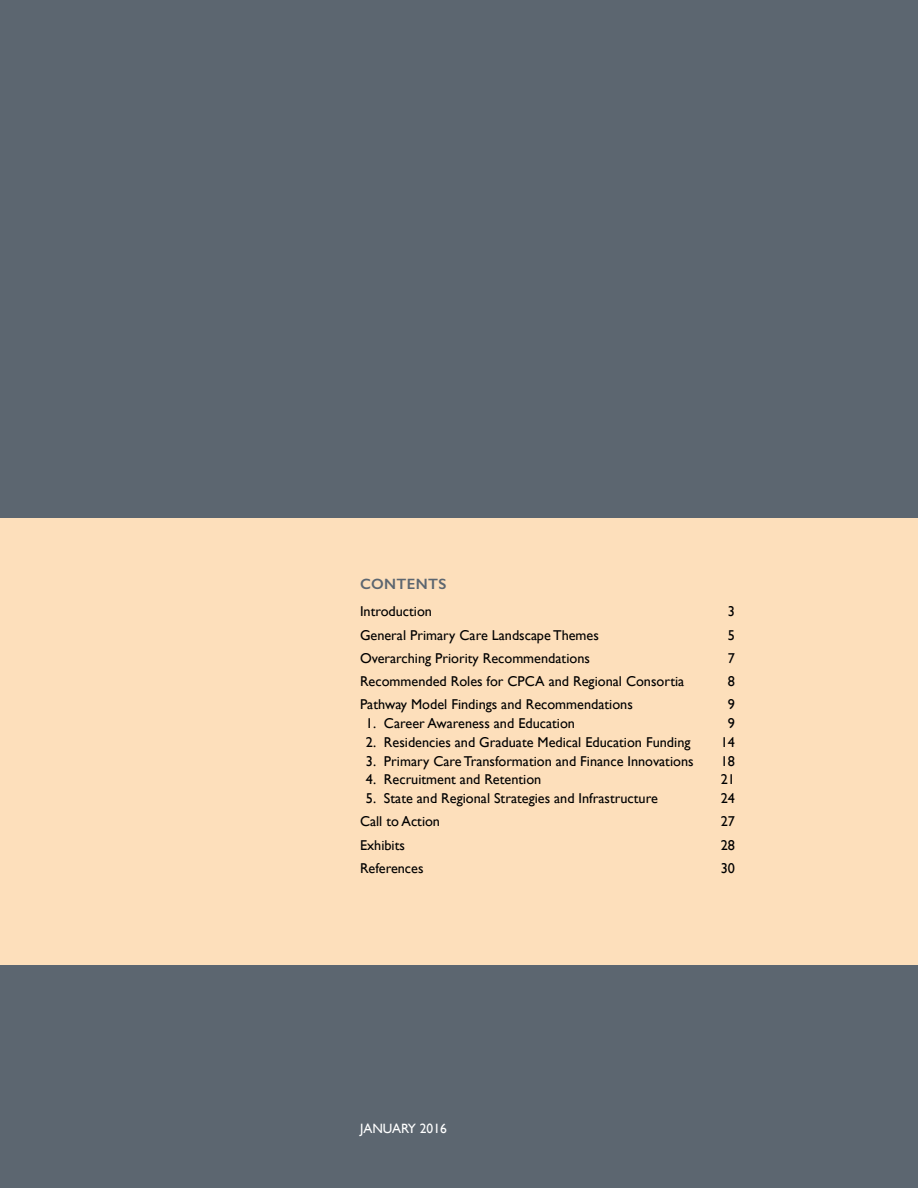
<style>
.page{position:relative;width:918px;height:1188px;background:#5c6670}
.page>*{position:absolute;margin:0;border:0;box-sizing:border-box;transform-origin:0 0}
.t1{font:600 15px "Gill Sans";letter-spacing:.025em;color:#5c6670}
.t2{font:14.25px "Gill Sans";color:#000}
.t3{font:13.5px "Gill Sans";color:#fff}
</style>
<div class="page">
<div style="left:0;top:518px;width:918px;height:447px;background:#fddfbb"></div>
<p class="t1" style="left:360px;top:575px;width:88px">CONTENTS</p>
<p class="t2" style="left:360px;top:603px;width:74px">Introduction</p>
<p class="t2" style="left:728px;top:603px;width:9px">3</p>
<p class="t2" style="left:360px;top:627px;width:240px">General Primary Care Landscape Themes</p>
<p class="t2" style="left:728px;top:627px;width:9px">5</p>
<p class="t2" style="left:360px;top:650px;width:231px">Overarching Priority Recommendations</p>
<p class="t2" style="left:728px;top:650px;width:9px">7</p>
<p class="t2" style="left:360px;top:673px;width:326px">Recommended Roles for CPCA and Regional Consortia</p>
<p class="t2" style="left:728px;top:673px;width:9px">8</p>
<p class="t2" style="left:360px;top:696px;width:274px">Pathway Model Findings and Recommendations</p>
<p class="t2" style="left:728px;top:696px;width:9px">9</p>
<p class="t2" style="left:366px;top:715px;width:211px">1. Career Awareness and Education</p>
<p class="t2" style="left:728px;top:715px;width:9px">9</p>
<p class="t2" style="left:366px;top:734px;width:326px">2. Residencies and Graduate Medical Education Funding</p>
<p class="t2" style="left:721px;top:734px;width:16px">14</p>
<p class="t2" style="left:366px;top:753px;width:329px">3. Primary Care Transformation and Finance Innovations</p>
<p class="t2" style="left:721px;top:753px;width:16px">18</p>
<p class="t2" style="left:366px;top:771px;width:177px">4. Recruitment and Retention</p>
<p class="t2" style="left:721px;top:771px;width:16px">21</p>
<p class="t2" style="left:366px;top:790px;width:293px">5. State and Regional Strategies and Infrastructure</p>
<p class="t2" style="left:721px;top:790px;width:16px">24</p>
<p class="t2" style="left:360px;top:813px;width:82px">Call to Action</p>
<p class="t2" style="left:721px;top:813px;width:16px">27</p>
<p class="t2" style="left:360px;top:837px;width:46px">Exhibits</p>
<p class="t2" style="left:721px;top:837px;width:16px">28</p>
<p class="t2" style="left:360px;top:860px;width:65px">References</p>
<p class="t2" style="left:721px;top:860px;width:16px">30</p>
<p class="t3" style="left:360px;top:1121px;width:88px">JANUARY 2016</p>
</div>
